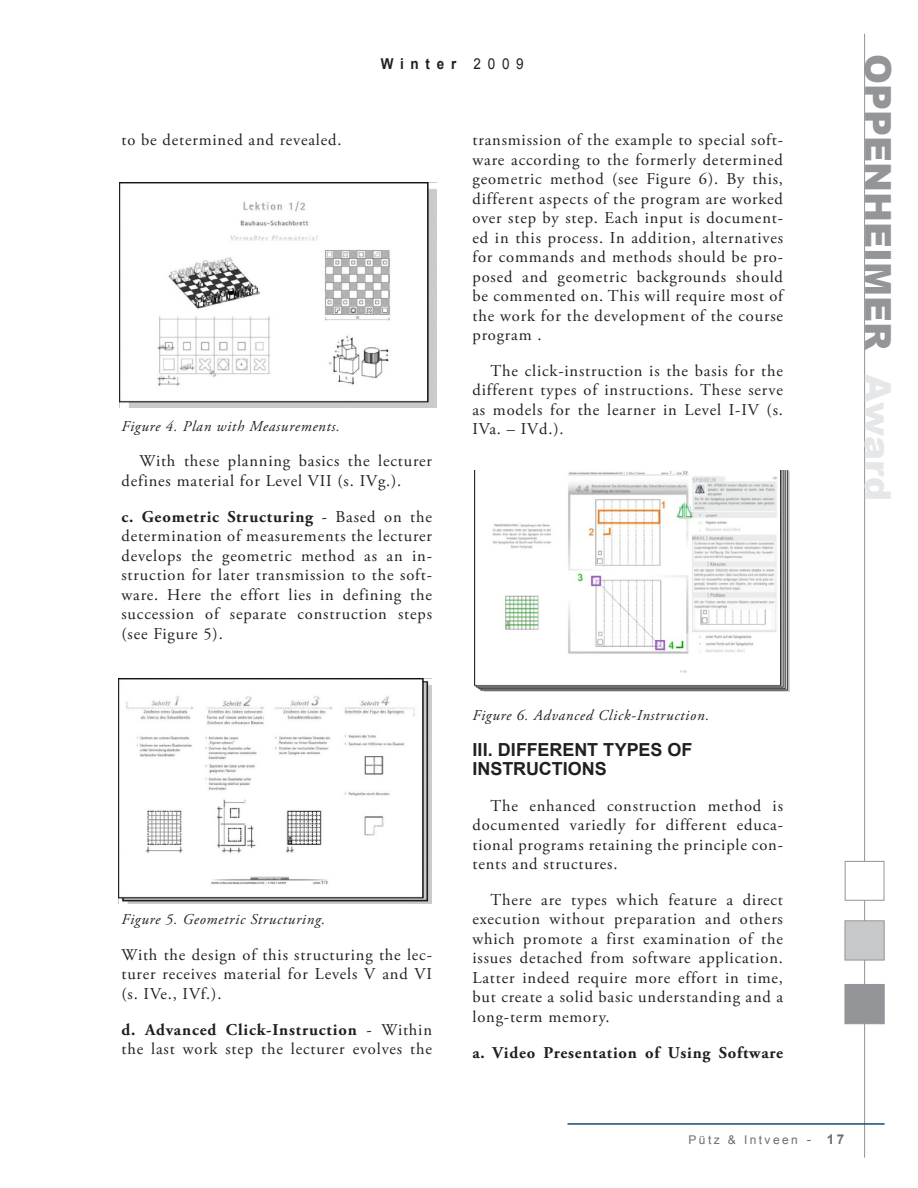
<style>
.page{position:relative;width:918px;height:1188px;background:#fff}
.page>*{position:absolute;margin:0;border:0;box-sizing:border-box;transform-origin:0 0}
.t1{font:900 36px "Arial";color:#939598}
.paragraph_indent{font:700 18px/19.5px "Arial";color:#231f20}
.paragraph_indent-2{font:16.5px/19.5px "Adobe Garamond Pro";letter-spacing:.05em;color:#231f20;text-align:justify}
.paragraph_indent-3{font:700 16.5px "Adobe Garamond Pro";letter-spacing:.05em;color:#231f20}
.paragraph_indent-4{font:italic 15px "Adobe Garamond Pro";letter-spacing:.05em;color:#231f20}
.t2{font:700 15px "Arial";letter-spacing:.5em;color:#231f20;scale:.9 1}
.t3{font:12px "Arial";letter-spacing:.2em;color:#6c6d70}
.s1{font-weight:400}
.s2{color:#e6e7e9}
.s3{font-weight:700}
.s4{font-size:13.5px}
.s5{font-weight:700;font-size:13.5px}
</style>
<div class="page">
<hr style="left:864px;top:34px;width:1px;height:1124px;background:#939598">
<div style="left:845px;top:984px;width:40px;height:40px;background:#939598;border:1px solid #939598"></div>
<div style="left:845px;top:920px;width:40px;height:40px;background:#c7c8ca;border:1px solid #939598"></div>
<div style="left:845px;top:861px;width:39px;height:40px;background:#fff;border:1px solid #939598"></div>
<hr style="left:568px;top:1123px;width:317px;height:2px;background:#144a7c">
<img style="left:120px;top:182px;width:316px;height:226px">
<img style="left:118px;top:678px;width:314px;height:225px">
<img style="left:474px;top:471px;width:316px;height:221px">
<p class="t2" style="left:381px;top:55px;width:161px">Winter <span class="s1">2009</span></p>
<h1 class="t1" style="left:898px;top:54px;width:448px;rotate:90deg">OPPENHEIMER <span class="s2">Award</span></h1>
<p class="paragraph_indent-2" style="left:122px;top:131px;width:222px">to be determined and revealed.</p>
<p class="paragraph_indent-2" style="left:472px;top:131px;width:312px">transmission of the example to special soft&shy;ware according to the formerly determined geometric method (see Figure 6). By this, different aspects of the program are worked over step by step. Each input is document&shy;ed in this process. In addition, alternatives for commands and methods should be pro&shy;posed and geometric backgrounds should be commented on. This will require most of the work for the development of the course program .</p>
<p class="paragraph_indent-2" style="left:472px;top:361px;width:312px;text-indent:18px">The click-instruction is the basis for the different types of instructions. These serve as models for the learner in Level I-IV (s.<br>IVa. – IVd.).</p>
<p class="paragraph_indent-4" style="left:122px;top:417px;width:220px">Figure 4. Plan with Measurements.</p>
<p class="paragraph_indent-2" style="left:122px;top:452px;width:312px;text-indent:18px">With these planning basics the lecturer defines material for Level VII (s. IVg.).</p>
<p class="paragraph_indent-2" style="left:122px;top:507px;width:312px"><span class="s3">c. Geometric Structuring</span> - Based on the determination of measurements the lecturer develops the geometric method as an in&shy;struction for later transmission to the soft&shy;ware. Here the effort lies in defining the succession of separate construction steps (see Figure 5).</p>
<p class="paragraph_indent-4" style="left:122px;top:910px;width:205px">Figure 5. Geometric Structuring.</p>
<p class="paragraph_indent-2" style="left:122px;top:945px;width:312px">With the design of this structuring the lec&shy;turer receives material for Levels V and VI (s. IVe., IVf.).</p>
<p class="paragraph_indent-2" style="left:122px;top:1020px;width:312px"><span class="s3">d. Advanced Click-Instruction</span> - Within the last work step the lecturer evolves the</p>
<p class="paragraph_indent-4" style="left:472px;top:706px;width:238px">Figure 6. Advanced Click-Instruction.</p>
<p class="paragraph_indent" style="left:472px;top:739px;width:221px">III. DIFFERENT TYPES OF<br>INSTRUCTIONS</p>
<p class="paragraph_indent-2" style="left:472px;top:796px;width:312px;text-indent:18px">The enhanced construction method is documented variedly for different educa&shy;tional programs retaining the principle con&shy;tents and structures.</p>
<p class="paragraph_indent-2" style="left:472px;top:891px;width:312px;text-indent:18px">There are types which feature a direct execution without preparation and others which promote a first examination of the issues detached from software application.<br>Latter indeed require more effort in time, but create a solid basic understanding and a long-term memory.</p>
<p class="paragraph_indent-3" style="left:472px;top:1043px;width:312px">a. Video Presentation of Using Software</p>
<p class="t3" style="left:689px;top:1133px;width:157px">Pütz &amp; Intveen <span class="s4">-</span> <span class="s5">17</span></p>
</div>
